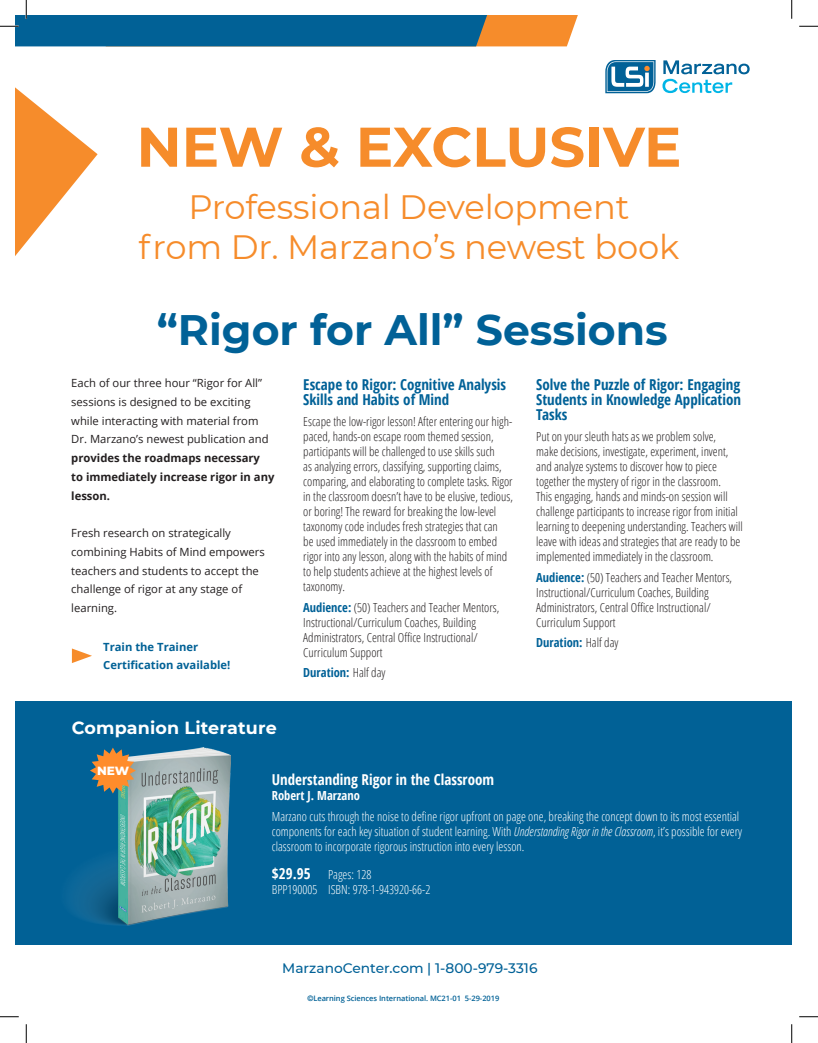
<style>
.page{position:relative;width:818px;height:1043px;background:#fff}
.page>*{position:absolute;margin:0;border:0;box-sizing:border-box;transform-origin:0 0}
.t1{font:700 55.75px "Montserrat";letter-spacing:-.005em;color:#f68c2b}
.t2{font:700 42.5px "Montserrat";color:#016197}
.t3{font:33.75px "Montserrat";letter-spacing:-.005em;color:#f68c2b}
.t4{font:700 17.5px "Montserrat";letter-spacing:.01em;color:#fff}
.PD_Name{font:700 15px/15px "Open Sans Condensed";color:#016197}
.Product_Title{font:700 15px "Open Sans Condensed";color:#fff}
.t5{font:500 13.75px "Montserrat";color:#016197}
.Product_Description{font:300 12.5px/15px "Open Sans Condensed";color:#231f20}
.Product_Description-2{font:300 12.5px/15px "Open Sans Condensed";color:#fff}
.Author{font:300 12.5px/15px "Open Sans Condensed";color:#231f20}
.Product_Description-3{font:700 12.5px "Open Sans Condensed";color:#016197}
.Author-2{font:700 12.5px "Open Sans Condensed";color:#016197}
.Author-3{font:700 12.5px "Open Sans Condensed";color:#fff}
.t6{font:800 12.12px "Montserrat";color:#fff}
.t7{font:11.25px/18.8px "Open Sans";color:#231f20}
.t8{font:700 11.25px/18.8px "Open Sans";color:#016196}
.body{font:600 7.5px "Open Sans";letter-spacing:-.005em;color:#016196}
.s1{font-weight:700}
.s2{font-weight:700;color:#016197}
.s3{font-weight:300;color:#231f20}
.s4{font-style:italic}
.s5{font-weight:700;font-size:15px}
.s6{font-family:"Trade Gothic LH";font-weight:700;font-stretch:expanded}
</style>
<div class="page">
<svg style="left:662px;top:60px;width:87px;height:33px"></svg>
<svg style="left:605px;top:60px;width:50px;height:33px"></svg>
<div style="left:15px;top:701px;width:776px;height:243px;background:#016196"></div>
<img style="left:70px;top:747px;width:160px;height:178px">
<svg style="left:90px;top:747px;width:46px;height:46px"></svg>
<svg style="left:72px;top:648px;width:20px;height:15px"></svg>
<svg style="left:15px;top:87px;width:83px;height:169px"></svg>
<svg style="left:799px;top:25px;width:19px;height:2px"></svg>
<svg style="left:0;top:1016px;width:19px;height:1px"></svg>
<svg style="left:799px;top:1016px;width:19px;height:1px"></svg>
<svg style="left:0;top:0;width:578px;height:46px"></svg>
<svg style="left:25px;top:1024px;width:2px;height:18px"></svg>
<svg style="left:791px;top:0;width:1px;height:19px"></svg>
<svg style="left:791px;top:1024px;width:1px;height:18px"></svg>
<h1 class="t1" style="left:136px;top:107px;width:546px">NEW &amp; EXCLUSIVE</h1>
<h1 class="t3" style="left:188px;top:183px;width:442px">Professional Development</h1>
<h1 class="t3" style="left:139px;top:224px;width:542px">from Dr. Marzano’s newest book</h1>
<h1 class="t2" style="left:157px;top:299px;width:512px">“Rigor for All” Sessions</h1>
<p class="t7" style="left:71px;top:373px;width:205px">Each of our three hour “Rigor for All” sessions is designed to be exciting while interacting with material from<br>Dr. Marzano’s newest publication and <span class="s1">provides the roadmaps necessary to immediately increase rigor in any lesson.</span></p>
<p class="t7" style="left:71px;top:523px;width:195px">Fresh research on strategically combining Habits of Mind empowers teachers and students to accept the challenge of rigor at any stage of learning.</p>
<p class="t8" style="left:103px;top:637px;width:129px">Train the Trainer<br>Certification available!</p>
<p class="PD_Name" style="left:303px;top:377px;width:204px">Escape to Rigor: Cognitive Analysis<br>Skills and Habits of Mind</p>
<p class="Product_Description" style="left:303px;top:413px;width:211px">Escape the low-rigor lesson! After entering our high&shy;paced, hands-on escape room themed session, participants will be challenged to use skills such<br>as analyzing errors, classifying, supporting claims, comparing, and elaborating to complete tasks. Rigor in the classroom doesn’t have to be elusive, tedious, or boring! The reward for breaking the low-level taxonomy code includes fresh strategies that can<br>be used immediately in the classroom to embed rigor into any lesson, along with the habits of mind to help students achieve at the highest levels of taxonomy.</p>
<p class="Product_Description" style="left:303px;top:599px;width:197px"><span class="s2">Audience:</span> (50) Teachers and Teacher Mentors, Instructional/Curriculum Coaches, Building Administrators, Central Office Instructional/ Curriculum Support</p>
<p class="Product_Description-3" style="left:303px;top:664px;width:84px">Duration: <span class="s3">Half day</span></p>
<p class="PD_Name" style="left:536px;top:377px;width:206px;text-align:justify">Solve the Puzzle of Rigor: Engaging Students in Knowledge Application Tasks</p>
<p class="Product_Description" style="left:536px;top:428px;width:208px">Put on your sleuth hats as we problem solve,<br>make decisions, investigate, experiment, invent, and analyze systems to discover how to piece together the mystery of rigor in the classroom.<br>This engaging, hands and minds-on session will challenge participants to increase rigor from initial learning to deepening understanding. Teachers will leave with ideas and strategies that are ready to be implemented immediately in the classroom.</p>
<p class="Author" style="left:536px;top:569px;width:197px"><span class="s2">Audience:</span> (50) Teachers and Teacher Mentors, Instructional/Curriculum Coaches, Building Administrators, Central Office Instructional/ Curriculum Support</p>
<p class="Author-2" style="left:536px;top:634px;width:84px">Duration: <span class="s3">Half day</span></p>
<h2 class="t4" style="left:72px;top:715px;width:206px">Companion Literature</h2>
<p class="t6" style="left:97px;top:762px;width:34px">NEW</p>
<p class="Product_Title" style="left:272px;top:769px;width:224px">Understanding Rigor in the Classroom</p>
<p class="Author-3" style="left:272px;top:786px;width:90px">Robert J. Marzano</p>
<p class="Product_Description-2" style="left:272px;top:808px;width:472px">Marzano cuts through the noise to define rigor upfront on page one, breaking the concept down to its most essential components for each key situation of student learning. With <span class="s4">Understanding Rigor in the Classroom</span>, it’s possible for every classroom to incorporate rigorous instruction into every lesson.</p>
<p class="Product_Description-2" style="left:272px;top:866px;width:160px"><span class="s5">$29.95</span> Pages: 128<br>BPP190005 ISBN: 978-1-943920-66-2</p>
<p class="t5" style="left:282px;top:958px;width:257px">MarzanoCenter.com | 1-800-979-3316</p>
<p class="body" style="left:307px;top:993px;width:193px"><span class="s6">©</span>Learning Sciences International. MC21-01 5-29-2019</p>
</div>
